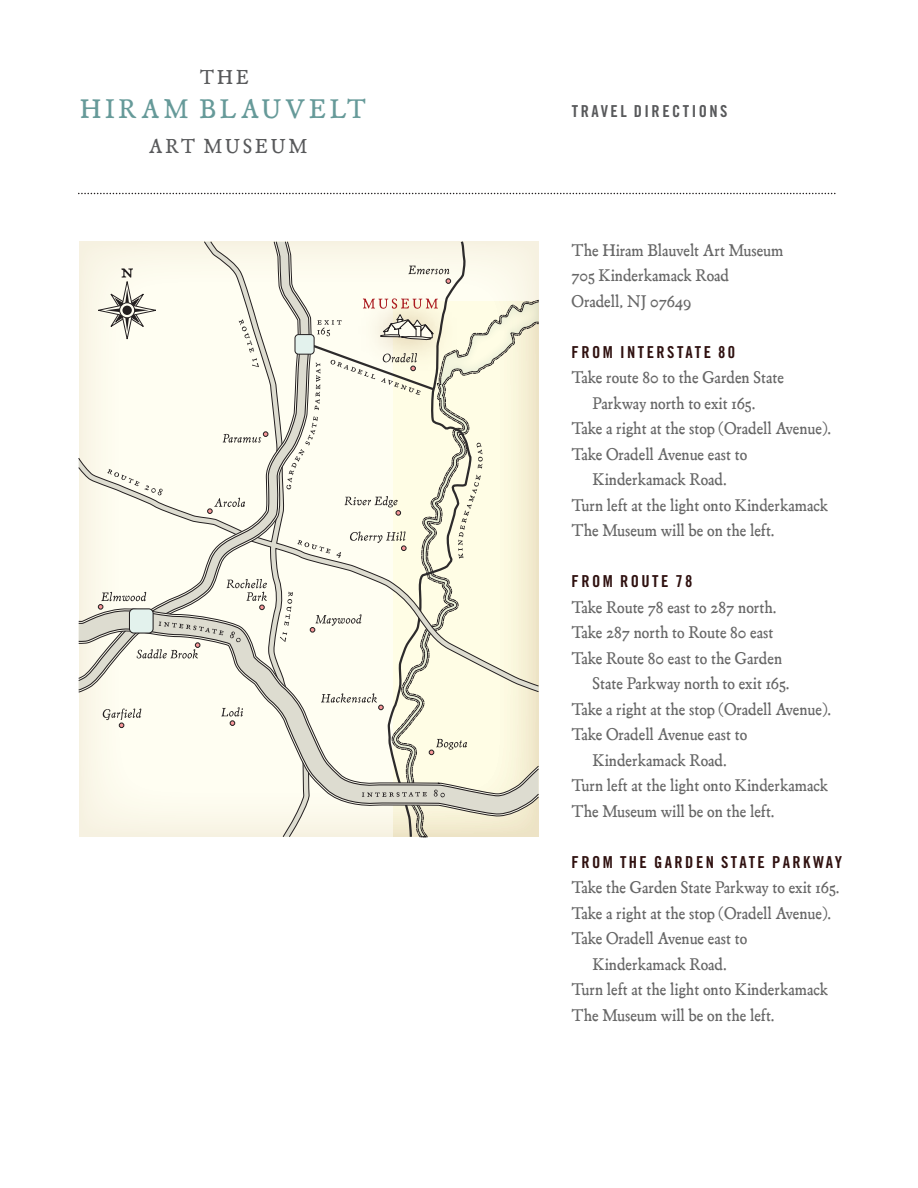
<style>
.page{position:relative;width:918px;height:1188px;background:#fff}
.page>*{position:absolute;margin:0;border:0;box-sizing:border-box;transform-origin:0 0}
.t1{font:26.25px "Nix Rift";letter-spacing:.15em;color:#669a99}
.t2{font:19.65px "Nix Rift";letter-spacing:.15em;color:#58595b}
.t3{font:16.5px/25.5px "Nix Rift";color:#676767}
.t4{font:16.5px "Trade Gothic Bold Cond Twenty";letter-spacing:.15em;color:#2f1110}
.t5{font:16.5px "Trade Gothic Bold Cond Twenty";letter-spacing:.15em;color:#58595b}
.s1{font-family:"Nix Rift Rom SC"}
</style>
<div class="page">
<svg style="left:79px;top:241px;width:460px;height:597px"></svg>
<svg style="left:78px;top:241px;width:223px;height:367px"></svg>
<svg style="left:79px;top:797px;width:460px;height:17px"></svg>
<svg style="left:78px;top:610px;width:461px;height:187px"></svg>
<div style="left:295px;top:335px;width:19px;height:19px;background:#e3f2ed;border-radius:4px"></div>
<div style="left:295px;top:334px;width:19px;height:21px;border:1px solid #231f20;border-radius:4px"></div>
<div style="left:129px;top:609px;width:24px;height:24px;background:#e3f2ed;border-radius:4px"></div>
<div style="left:129px;top:608px;width:25px;height:26px;border:1px solid #231f20;border-radius:4px"></div>
<img style="left:340px;top:274px;width:134px;height:106px">
<svg style="left:79px;top:193px;width:757px;height:1px"></svg>
<svg style="left:458px;top:475px;width:23px;height:84px;background:#edebd5"></svg>
<svg style="left:476px;top:442px;width:7px;height:27px"></svg>
<svg style="left:286px;top:417px;width:32px;height:73px"></svg>
<svg style="left:362px;top:792px;width:65px;height:5px"></svg>
<svg style="left:434px;top:790px;width:11px;height:8px"></svg>
<svg style="left:159px;top:622px;width:65px;height:13px"></svg>
<svg style="left:230px;top:631px;width:11px;height:11px"></svg>
<svg style="left:239px;top:319px;width:15px;height:33px"></svg>
<svg style="left:252px;top:358px;width:7px;height:9px"></svg>
<svg style="left:284px;top:592px;width:9px;height:34px"></svg>
<svg style="left:280px;top:632px;width:7px;height:10px"></svg>
<svg style="left:297px;top:540px;width:44px;height:18px"></svg>
<svg style="left:107px;top:469px;width:56px;height:27px"></svg>
<svg style="left:98px;top:268px;width:58px;height:71px"></svg>
<svg style="left:120px;top:303px;width:15px;height:15px"></svg>
<div style="left:119px;top:302px;width:16px;height:16px;border:1px solid #231f20;border-radius:50%"></div>
<div style="left:122px;top:306px;width:10px;height:9px;background:#231f20;border-radius:50%"></div>
<svg style="left:223px;top:431px;width:45px;height:12px"></svg>
<svg style="left:221px;top:707px;width:22px;height:19px"></svg>
<svg style="left:207px;top:498px;width:38px;height:16px"></svg>
<svg style="left:310px;top:614px;width:52px;height:19px"></svg>
<svg style="left:137px;top:642px;width:63px;height:17px"></svg>
<svg style="left:102px;top:708px;width:39px;height:20px"></svg>
<svg style="left:321px;top:693px;width:63px;height:17px"></svg>
<svg style="left:350px;top:531px;width:56px;height:20px"></svg>
<svg style="left:429px;top:739px;width:38px;height:16px"></svg>
<svg style="left:226px;top:579px;width:41px;height:31px"></svg>
<svg style="left:408px;top:266px;width:43px;height:18px"></svg>
<svg style="left:98px;top:592px;width:48px;height:18px"></svg>
<svg style="left:302px;top:298px;width:136px;height:112px"></svg>
<svg style="left:344px;top:496px;width:57px;height:20px"></svg>
<p class="t2" style="left:200px;top:65px;width:50px">THE</p>
<h1 class="t1" style="left:80px;top:93px;width:288px">HIRAM BLAUVELT</h1>
<p class="t2" style="left:149px;top:134px;width:160px">ART MUSEUM</p>
<p class="t5" style="left:572px;top:101px;width:157px">TRAVEL DIRECTIONS</p>
<p class="t3" style="left:572px;top:237px;width:213px">The Hiram Blauvelt Art Museum<br><span class="s1">705</span> Kinderkamack Road<br>Oradell, NJ <span class="s1">07649</span></p>
<p class="t4" style="left:572px;top:342px;width:165px">FROM INTERSTATE 80</p>
<p class="t3" style="left:572px;top:365px;width:214px">Take route <span class="s1">80</span> to the Garden State</p>
<p class="t3" style="left:593px;top:390px;width:164px">Parkway north to exit <span class="s1">165</span>.</p>
<p class="t3" style="left:572px;top:416px;width:261px">Take a right at the stop (Oradell Avenue).</p>
<p class="t3" style="left:572px;top:441px;width:177px">Take Oradell Avenue east to</p>
<p class="t3" style="left:593px;top:467px;width:136px">Kinderkamack Road.</p>
<p class="t3" style="left:572px;top:492px;width:258px">Turn left at the light onto Kinderkamack</p>
<p class="t3" style="left:572px;top:518px;width:205px">The Museum will be on the left.</p>
<p class="t4" style="left:572px;top:571px;width:123px">FROM ROUTE 78</p>
<p class="t3" style="left:572px;top:594px;width:206px">Take Route <span class="s1">78</span> east to <span class="s1">287</span> north.</p>
<p class="t3" style="left:572px;top:620px;width:203px">Take <span class="s1">287</span> north to Route <span class="s1">80</span> east</p>
<p class="t3" style="left:572px;top:645px;width:212px">Take Route <span class="s1">80</span> east to the Garden</p>
<p class="t3" style="left:593px;top:671px;width:199px">State Parkway north to exit <span class="s1">165</span>.</p>
<p class="t3" style="left:572px;top:696px;width:261px">Take a right at the stop (Oradell Avenue).</p>
<p class="t3" style="left:572px;top:722px;width:177px">Take Oradell Avenue east to</p>
<p class="t3" style="left:593px;top:747px;width:136px">Kinderkamack Road.</p>
<p class="t3" style="left:572px;top:773px;width:258px">Turn left at the light onto Kinderkamack</p>
<p class="t3" style="left:572px;top:798px;width:205px">The Museum will be on the left.</p>
<p class="t4" style="left:572px;top:852px;width:272px">FROM THE GARDEN STATE PARKWAY</p>
<p class="t3" style="left:572px;top:875px;width:269px">Take the Garden State Parkway to exit <span class="s1">165</span>.</p>
<p class="t3" style="left:572px;top:900px;width:261px">Take a right at the stop (Oradell Avenue).</p>
<p class="t3" style="left:572px;top:926px;width:177px">Take Oradell Avenue east to</p>
<p class="t3" style="left:593px;top:951px;width:136px">Kinderkamack Road.</p>
<p class="t3" style="left:572px;top:977px;width:258px">Turn left at the light onto Kinderkamack</p>
<p class="t3" style="left:572px;top:1002px;width:205px">The Museum will be on the left.</p>
</div>
